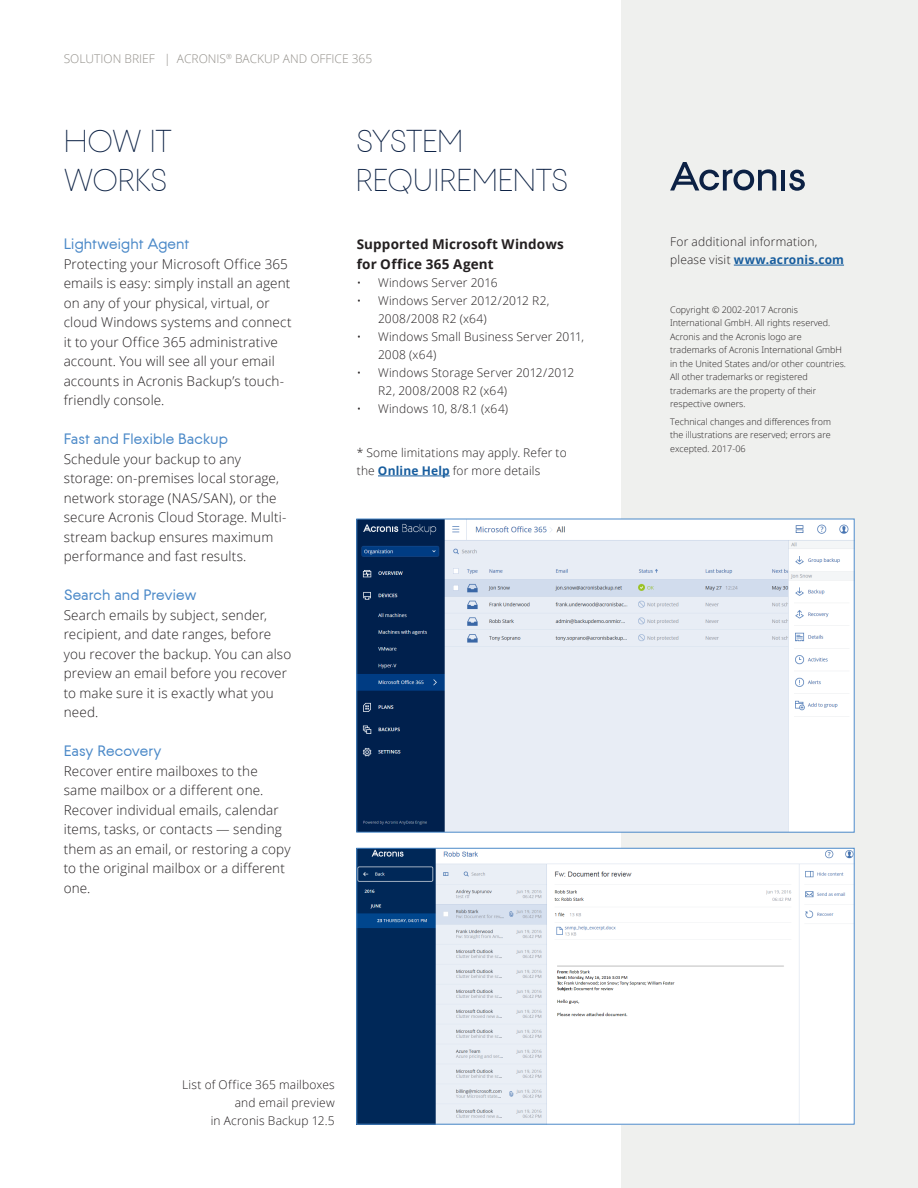
<style>
.page{position:relative;width:918px;height:1188px;background:#fff}
.page>*{position:absolute;margin:0;border:0;box-sizing:border-box;transform-origin:0 0}
.t1{font:300 31.5px/39px "Acronis";letter-spacing:-.005em;color:#0c2144}
.t2{font:15px "Acronis";letter-spacing:-.005em;color:#4b89c8}
.t3{font:300 13.5px/19.5px "Open Sans";letter-spacing:.01em;color:#231f20}
.t4{font:700 13.5px/19.5px "Open Sans";letter-spacing:.01em;color:#231f20}
.t5{font:300 12px/18px "Open Sans";letter-spacing:.015em;color:#231f20}
.t6{font:300 12px "Open Sans";color:#928f89}
.body_text{font:300 9px/13.5px "Open Sans";color:#231f20}
.s1{font-weight:700;color:#175d9e}
</style>
<div class="page">
<hr style="left:378px;top:476px;width:72px;height:1px;background:#175d9e">
<div style="left:621px;top:0;width:297px;height:1188px;background:#eff0ee"></div>
<hr style="left:734px;top:265px;width:110px;height:1px;background:#175d9e">
<hr style="left:781px;top:170px;width:4px;height:21px;background:#0c2144">
<svg style="left:789px;top:170px;width:16px;height:21px"></svg>
<svg style="left:670px;top:162px;width:106px;height:29px"></svg>
<img style="left:358px;top:521px;width:495px;height:310px">
<div style="left:356px;top:519px;width:499px;height:314px;border:1px solid #4b89c8"></div>
<img style="left:358px;top:850px;width:495px;height:273px">
<div style="left:356px;top:848px;width:499px;height:277px;border:1px solid #4b89c8"></div>
<p class="t6" style="left:64px;top:51px;width:310px">SOLUTION BRIEF | ACRONIS<sup>®</sup> BACKUP AND OFFICE 365</p>
<p class="t1" style="left:64px;top:122px;width:109px">HOW IT</p>
<p class="t1" style="left:64px;top:161px;width:105px">WORKS</p>
<p class="t2" style="left:64px;top:236px;width:127px">Lightweight Agent</p>
<p class="t3" style="left:64px;top:253px;width:230px">Protecting your Microsoft Office 365 emails is easy: simply install an agent on any of your physical, virtual, or cloud Windows systems and connect it to your Office 365 administrative account. You will see all your email accounts in Acronis Backup’s touch&shy;friendly console.</p>
<p class="t2" style="left:64px;top:431px;width:166px">Fast and Flexible Backup</p>
<p class="t3" style="left:64px;top:448px;width:224px">Schedule your backup to any storage: on-premises local storage, network storage (NAS/SAN), or the secure Acronis Cloud Storage. Multi&shy;stream backup ensures maximum performance and fast results.</p>
<p class="t2" style="left:64px;top:587px;width:134px">Search and Preview</p>
<p class="t3" style="left:64px;top:604px;width:229px">Search emails by subject, sender, recipient, and date ranges, before you recover the backup. You can also preview an email before you recover to make sure it is exactly what you need.</p>
<p class="t2" style="left:64px;top:743px;width:99px">Easy Recovery</p>
<p class="t3" style="left:64px;top:760px;width:228px">Recover entire mailboxes to the same mailbox or a different one.<br>Recover individual emails, calendar items, tasks, or contacts — sending them as an email, or restoring a copy to the original mailbox or a different one.</p>
<p class="t1" style="left:356px;top:122px;width:214px">SYSTEM<br>REQUIREMENTS</p>
<p class="t4" style="left:357px;top:234px;width:209px">Supported Microsoft Windows for Office 365 Agent</p>
<p class="t5" style="left:357px;top:273px;width:142px">• Windows Server 2016</p>
<p class="t5" style="left:378px;top:291px;width:173px;text-indent:-21px">• Windows Server 2012/2012 R2,<br>2008/2008 R2 (x64)</p>
<p class="t5" style="left:378px;top:327px;width:208px;text-indent:-21px">• Windows Small Business Server 2011,<br>2008 (x64)</p>
<p class="t5" style="left:378px;top:363px;width:198px;text-indent:-21px">• Windows Storage Server 2012/2012<br>R2, 2008/2008 R2 (x64)</p>
<p class="t5" style="left:357px;top:399px;width:153px">• Windows 10, 8/8.1 (x64)</p>
<p class="t5" style="left:357px;top:443px;width:211px">* Some limitations may apply. Refer to the <span class="s1">Online Help</span> for more details</p>
<p class="t5" style="left:182px;top:1075px;width:154px;text-align:right">List of Office 365 mailboxes and email preview<br>in Acronis Backup 12.5</p>
<p class="t5" style="left:670px;top:233px;width:175px">For additional information, please visit <span class="s1">www.acronis.com</span></p>
<p class="body_text" style="left:670px;top:302px;width:177px">Copyright © 2002-2017 Acronis International GmbH. All rights reserved.<br>Acronis and the Acronis logo are trademarks of Acronis International GmbH in the United States and/or other countries.<br>All other trademarks or registered trademarks are the property of their respective owners.</p>
<p class="body_text" style="left:670px;top:415px;width:162px;text-align:justify">Technical changes and differences from the illustrations are reserved; errors are excepted. 2017-06</p>
</div>
